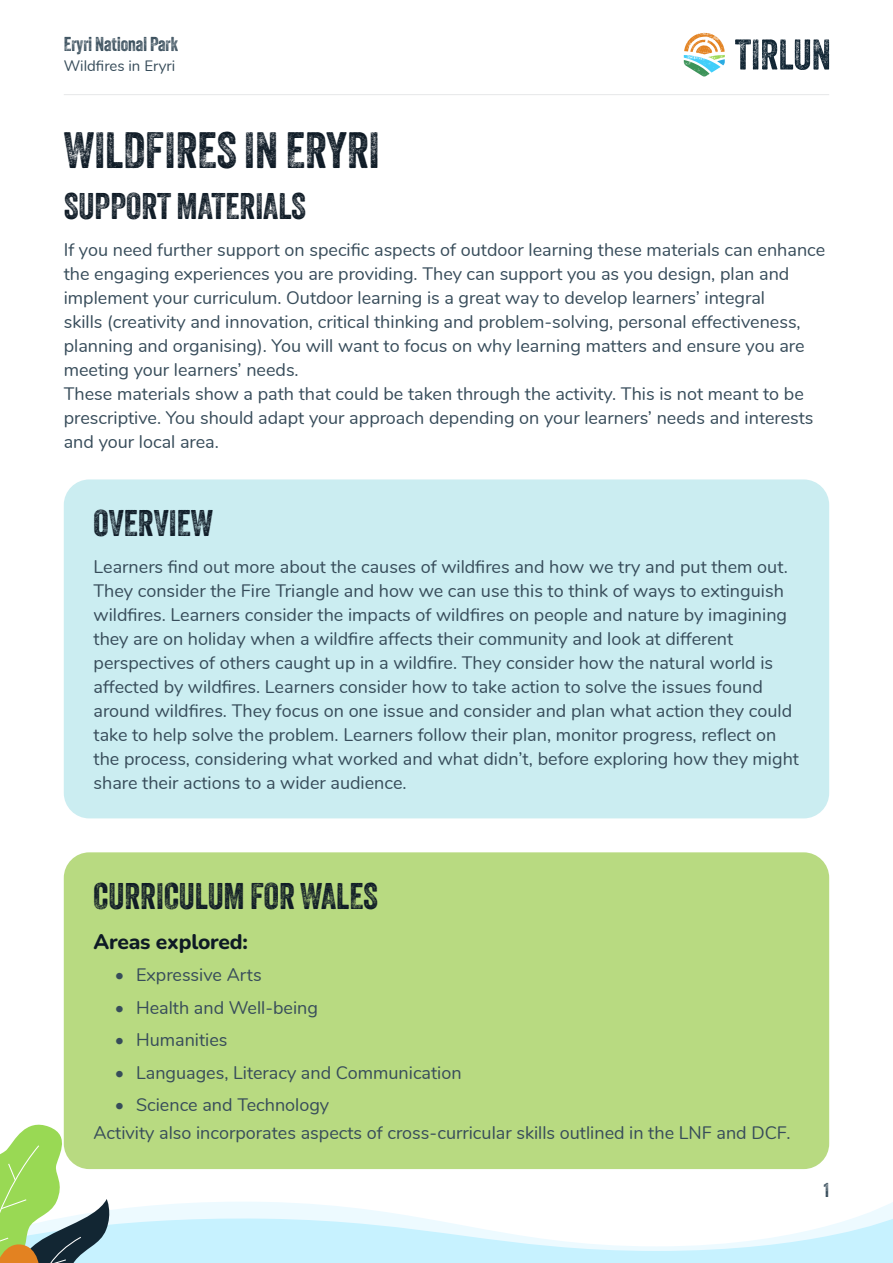
<style>
.page{position:relative;width:893px;height:1263px;background:#fff}
.page>*{position:absolute;margin:0;border:0;box-sizing:border-box;transform-origin:0 0}
.Page_heading{font:49.5px "Veneer Two";color:#0e1a25}
.Page_sub_heading{font:36px "Veneer Two";color:#0e1a25}
.Key_activity_heading{font:36px "Veneer Two";color:#0e1a25}
.Page_section_heading{font:800 21px "Nunito";letter-spacing:-.01em;color:#0e1a25}
.t1{font:19.5px "Veneer Two";color:#374c5a}
.Body_text{font:18px/24px "Nunito";color:#374c5a}
.t2{font:15px "Nunito";color:#374c5a}
</style>
<div class="page">
<svg style="left:735px;top:39px;width:94px;height:31px"></svg>
<svg style="left:684px;top:33px;width:41px;height:44px"></svg>
<hr style="left:64px;top:94px;width:765px;height:1px;background:#e6e7e9">
<div style="left:64px;top:852px;width:765px;height:317px;background:#b8da81;border-radius:26px"></div>
<svg style="left:0;top:1117px;width:893px;height:146px"></svg>
<div style="left:64px;top:479px;width:765px;height:339px;background:#cbedf1;border-radius:26px"></div>
<p class="t1" style="left:64px;top:32px;width:116px">Eryri National Park</p>
<p class="t2" style="left:64px;top:54px;width:113px">Wildfires in Eryri</p>
<p class="Page_heading" style="left:64px;top:120px;width:317px">WILDFIRES IN ERYRI</p>
<p class="Key_activity_heading" style="left:64px;top:184px;width:244px">SUPPORT MATERIALS</p>
<p class="Body_text" style="left:64px;top:236px;width:763px">If you need further support on specific aspects of outdoor learning these materials can enhance the engaging experiences you are providing. They can support you as you design, plan and implement your curriculum. Outdoor learning is a great way to develop learners’ integral<br>skills (creativity and innovation, critical thinking and problem-solving, personal effectiveness, planning and organising). You will want to focus on why learning matters and ensure you are meeting your learners’ needs.</p>
<p class="Body_text" style="left:64px;top:380px;width:751px">These materials show a path that could be taken through the activity. This is not meant to be prescriptive. You should adapt your approach depending on your learners’ needs and interests and your local area.</p>
<p class="Page_sub_heading" style="left:94px;top:501px;width:121px">OVERVIEW</p>
<p class="Body_text" style="left:94px;top:553px;width:707px">Learners find out more about the causes of wildfires and how we try and put them out.<br>They consider the Fire Triangle and how we can use this to think of ways to extinguish wildfires. Learners consider the impacts of wildfires on people and nature by imagining they are on holiday when a wildfire affects their community and look at different perspectives of others caught up in a wildfire. They consider how the natural world is affected by wildfires. Learners consider how to take action to solve the issues found around wildfires. They focus on one issue and consider and plan what action they could take to help solve the problem. Learners follow their plan, monitor progress, reflect on the process, considering what worked and what didn’t, before exploring how they might share their actions to a wider audience.</p>
<p class="Page_sub_heading" style="left:94px;top:874px;width:286px">CURRICULUM FOR WALES</p>
<p class="Page_section_heading" style="left:94px;top:926px;width:156px">Areas explored:</p>
<p class="Body_text" style="left:115px;top:962px;width:148px">• Expressive Arts</p>
<p class="Body_text" style="left:115px;top:994px;width:205px">• Health and Well-being</p>
<p class="Body_text" style="left:115px;top:1027px;width:114px">• Humanities</p>
<p class="Body_text" style="left:115px;top:1059px;width:348px">• Languages, Literacy and Communication</p>
<p class="Body_text" style="left:115px;top:1092px;width:216px">• Science and Technology</p>
<p class="Body_text" style="left:94px;top:1120px;width:698px">Activity also incorporates aspects of cross-curricular skills outlined in the LNF and DCF.</p>
<p class="t1" style="left:824px;top:1178px;width:7px">1</p>
</div>
